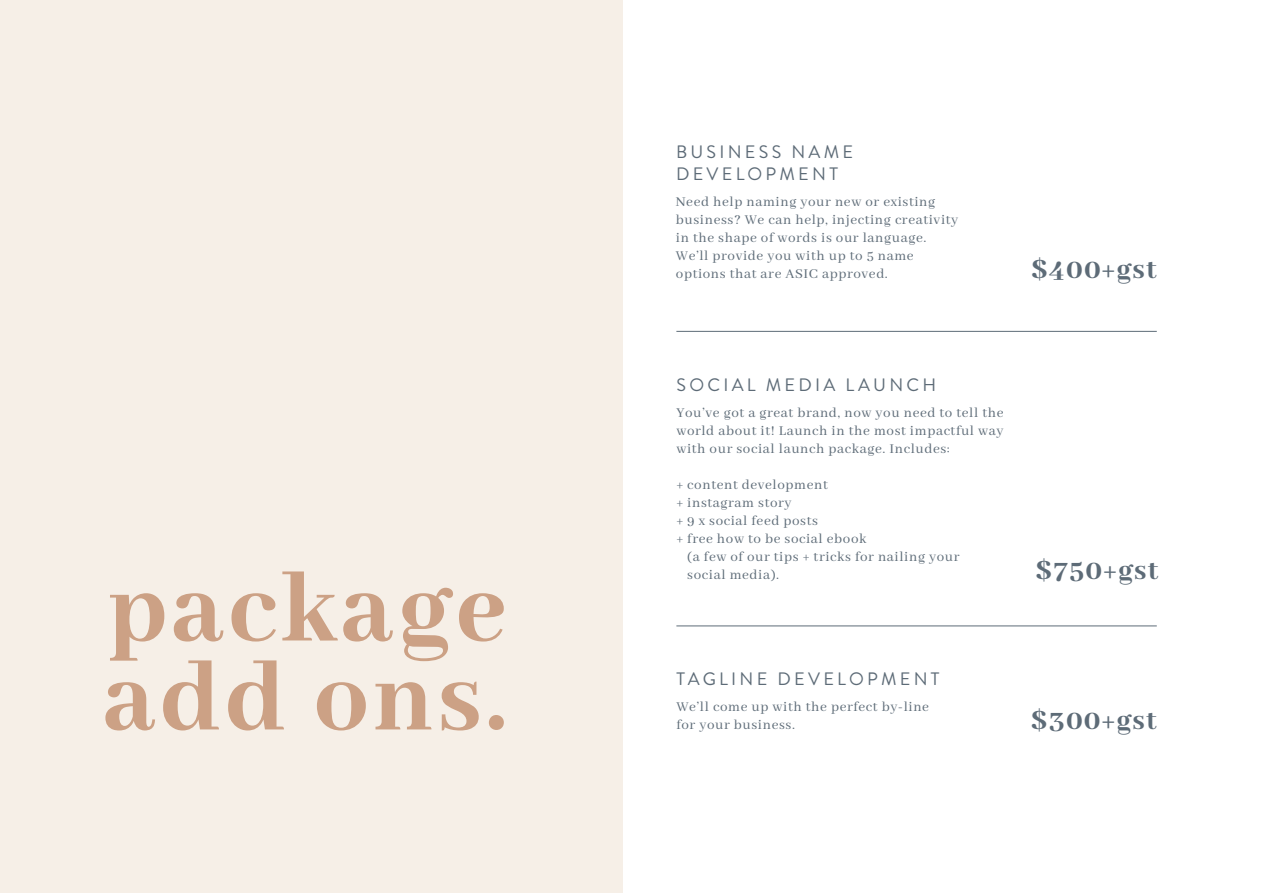
<style>
.page{position:relative;width:1263px;height:893px;background:#fff}
.page>*{position:absolute;margin:0;border:0;box-sizing:border-box;transform-origin:0 0}
.t1{font:800 108.75px/88.9px "Abhaya Libre";letter-spacing:.04em;color:#cca185}
.FAQ_Question{font:800 30.3px "Abhaya Libre";letter-spacing:.04em;color:#5d6b77}
.FAQ_Question-2{font:18px/21.6px "Brandon Grotesque";letter-spacing:.18em;color:#5d6b77}
.FAQ_Body{font:15px/18px "Abhaya Libre";letter-spacing:.04em;color:#5d6b77}
</style>
<div class="page">
<hr style="left:676px;top:331px;width:481px;height:1px;background:#5d6b77">
<hr style="left:676px;top:625px;width:481px;height:1px;background:#5d6b77">
<div style="left:0;top:0;width:622px;height:893px;background:#f6efe7"></div>
<p class="t1" style="left:103px;top:568px;width:405px">package add ons.</p>
<p class="FAQ_Question-2" style="left:676px;top:141px;width:179px">BUSINESS NAME<br>DEVELOPMENT</p>
<p class="FAQ_Body" style="left:676px;top:193px;width:284px">Need help naming your new or existing business? We can help, injecting creativity in the shape of words is our language.<br>We’ll provide you with up to 5 name options that are ASIC approved.</p>
<p class="FAQ_Question" style="left:1031px;top:253px;width:127px">$400+gst</p>
<p class="FAQ_Question-2" style="left:676px;top:374px;width:261px">SOCIAL MEDIA LAUNCH</p>
<p class="FAQ_Body" style="left:676px;top:404px;width:329px;text-align:justify">You’ve got a great brand, now you need to tell the world about it! Launch in the most impactful way with our social launch package. Includes:</p>
<p class="FAQ_Body" style="left:676px;top:476px;width:153px">+ content development</p>
<p class="FAQ_Body" style="left:676px;top:494px;width:117px">+ instagram story</p>
<p class="FAQ_Body" style="left:676px;top:512px;width:143px">+ 9 x social feed posts</p>
<p class="FAQ_Body" style="left:687px;top:530px;width:274px;text-indent:-11px">+ free how to be social ebook<br>(a few of our tips + tricks for nailing your social media).</p>
<p class="FAQ_Question" style="left:1035px;top:554px;width:124px">$750+gst</p>
<p class="FAQ_Question-2" style="left:676px;top:668px;width:264px">TAGLINE DEVELOPMENT</p>
<p class="FAQ_Body" style="left:676px;top:699px;width:254px">We’ll come up with the perfect by-line for your business.</p>
<p class="FAQ_Question" style="left:1031px;top:704px;width:127px">$300+gst</p>
</div>
